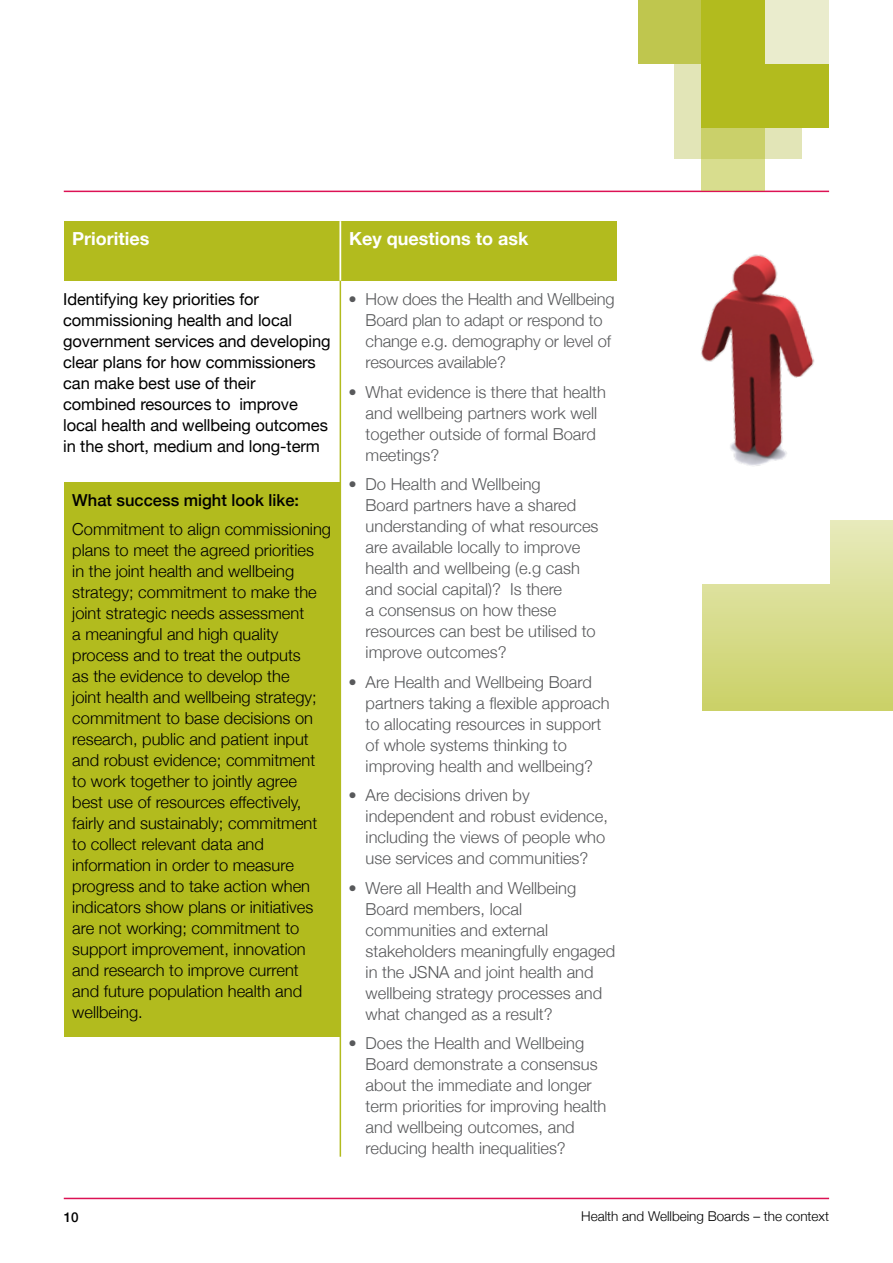
<style>
.page{position:relative;width:893px;height:1263px;background:#fff}
.page>*{position:absolute;margin:0;border:0;box-sizing:border-box;transform-origin:0 0}
.t1{font:700 18px "Helvetica Neue";color:#fff}
.t2{font:300 16.5px/21px "Helvetica Neue";color:#58595b}
.t3{font:300 16.5px/21px "Helvetica Neue";color:#000}
.t4{font:16.5px/21px "Helvetica Neue";letter-spacing:-.005em;color:#000}
.t5{font:500 16.5px "Helvetica Neue";color:#000}
.t6{font:300 13.5px "Helvetica Neue";color:#000}
.t7{font:500 13.5px "Helvetica Neue";color:#000}
</style>
<div class="page">
<hr style="left:64px;top:191px;width:765px;height:1px;background:#dc1254">
<hr style="left:64px;top:1198px;width:765px;height:1px;background:#dc1254">
<div style="left:674px;top:31px;width:127px;height:127px;background:#e2e5b7"></div>
<div style="left:638px;top:0;width:63px;height:64px;background:#bfc64e"></div>
<div style="left:701px;top:0;width:128px;height:128px;background:#b2bb1e"></div>
<div style="left:765px;top:0;width:64px;height:64px;background:#eaeccd"></div>
<svg style="left:701px;top:128px;width:64px;height:63px;background:#d1d57b"></svg>
<div style="left:830px;top:647px;width:63px;height:64px;background:linear-gradient(to right,#cfd575,#cfd575)"></div>
<div style="left:766px;top:647px;width:64px;height:64px;background:linear-gradient(to right,#cfd575,#cfd575)"></div>
<div style="left:702px;top:647px;width:64px;height:64px;background:linear-gradient(to right,#cfd575,#cfd575)"></div>
<div style="left:702px;top:584px;width:64px;height:63px;background:#d6db89"></div>
<div style="left:766px;top:584px;width:64px;height:63px;background:#d6db89"></div>
<div style="left:830px;top:584px;width:63px;height:63px;background:#d6db89"></div>
<div style="left:64px;top:221px;width:553px;height:60px;background:#b2bb1e"></div>
<hr style="left:340px;top:221px;width:1px;height:936px;background:#b2bb1e">
<img style="left:701px;top:254px;width:192px;height:366px">
<div style="left:64px;top:482px;width:276px;height:554px;background:#b2bb1e"></div>
<hr style="left:340px;top:221px;width:1px;height:60px;background:#fff">
<p class="t1" style="left:72px;top:227px;width:79px">Priorities</p>
<p class="t1" style="left:349px;top:227px;width:181px">Key questions to ask</p>
<p class="t4" style="left:63px;top:288px;width:269px">Identifying key priorities for commissioning health and local government services and developing clear plans for how commissioners can make best use of their combined resources to improve local health and wellbeing outcomes in the short, medium and long-term</p>
<p class="t2" style="left:366px;top:288px;width:251px;text-indent:-17px">• How does the Health and Wellbeing<br>Board plan to adapt or respond to change e.g. demography or level of resources available?</p>
<p class="t2" style="left:366px;top:381px;width:242px;text-indent:-17px">• What evidence is there that health and wellbeing partners work well together outside of formal Board meetings?</p>
<p class="t2" style="left:366px;top:473px;width:234px;text-indent:-17px">• Do Health and Wellbeing<br>Board partners have a shared understanding of what resources are available locally to improve health and wellbeing (e.g cash and social capital)? Is there<br>a consensus on how these resources can best be utilised to improve outcomes?</p>
<p class="t2" style="left:366px;top:671px;width:245px;text-indent:-17px">• Are Health and Wellbeing Board partners taking a flexible approach to allocating resources in support of whole systems thinking to improving health and wellbeing?</p>
<p class="t2" style="left:366px;top:784px;width:244px;text-indent:-17px">• Are decisions driven by independent and robust evidence, including the views of people who use services and communities?</p>
<p class="t2" style="left:366px;top:877px;width:251px;text-indent:-17px">• Were all Health and Wellbeing<br>Board members, local communities and external stakeholders meaningfully engaged in the JSNA and joint health and wellbeing strategy processes and what changed as a result?</p>
<p class="t2" style="left:366px;top:1033px;width:242px;text-indent:-17px">• Does the Health and Wellbeing<br>Board demonstrate a consensus about the immediate and longer term priorities for improving health and wellbeing outcomes, and reducing health inequalities?</p>
<p class="t5" style="left:72px;top:490px;width:228px">What success might look like:</p>
<p class="t3" style="left:72px;top:519px;width:260px">Commitment to align commissioning plans to meet the agreed priorities<br>in the joint health and wellbeing strategy; commitment to make the joint strategic needs assessment<br>a meaningful and high quality process and to treat the outputs<br>as the evidence to develop the<br>joint health and wellbeing strategy; commitment to base decisions on research, public and patient input and robust evidence; commitment to work together to jointly agree best use of resources effectively, fairly and sustainably; commitment to collect relevant data and information in order to measure progress and to take action when indicators show plans or initiatives are not working; commitment to support improvement, innovation and research to improve current<br>and future population health and wellbeing.</p>
<p class="t7" style="left:64px;top:1209px;width:17px">10</p>
<p class="t6" style="left:581px;top:1208px;width:249px">Health and Wellbeing Boards – the context</p>
</div>
